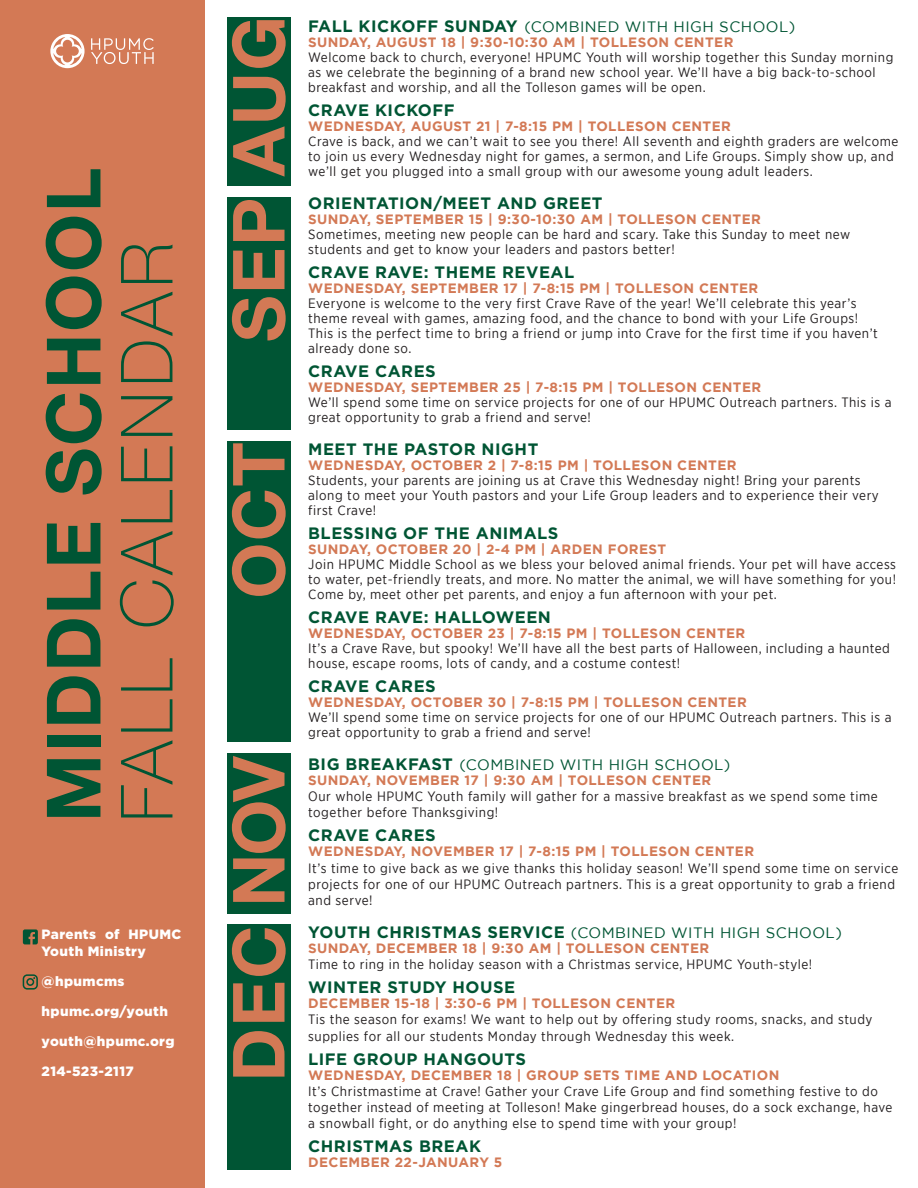
<style>
.page{position:relative;width:918px;height:1188px;background:#fff}
.page>*{position:absolute;margin:0;border:0;box-sizing:border-box;transform-origin:0 0}
.t1{font:700 75px "Helvetica Neue";letter-spacing:.02em;color:#005534}
.t2{font:100 72px "Helvetica Neue";letter-spacing:.055em;color:#005534}
.t3{font:700 16.5px "Gotham";letter-spacing:.03em;color:#005534}
.t4{font:15px "Gotham";letter-spacing:.03em;color:#005534}
.t5{font:13.5px/15px "Gotham Narrow";letter-spacing:.04em;color:#231f20}
.t6{font:13.5px "Gotham HTF Bold 2";letter-spacing:.03em;color:#d37955}
.t7{font:900 13.5px/16.5px "Gotham";letter-spacing:.03em;color:#fff}
.s1{font-weight:700;font-size:16.5px}
</style>
<div class="page">
<div style="left:227px;top:17px;width:64px;height:169px;background:#005534"></div>
<svg style="left:232px;top:20px;width:54px;height:157px"></svg>
<div style="left:227px;top:197px;width:64px;height:233px;background:#005534"></div>
<svg style="left:232px;top:200px;width:54px;height:141px"></svg>
<div style="left:227px;top:441px;width:64px;height:301px;background:#005534"></div>
<svg style="left:232px;top:443px;width:54px;height:153px"></svg>
<div style="left:227px;top:753px;width:64px;height:160px;background:#005534"></div>
<svg style="left:232px;top:756px;width:54px;height:146px"></svg>
<div style="left:227px;top:924px;width:64px;height:246px;background:#005534"></div>
<svg style="left:232px;top:928px;width:54px;height:149px"></svg>
<div style="left:0;top:0;width:204px;height:1188px;background:#d37955"></div>
<svg style="left:23px;top:929px;width:15px;height:15px"></svg>
<svg style="left:23px;top:974px;width:15px;height:16px"></svg>
<svg style="left:91px;top:38px;width:63px;height:26px"></svg>
<svg style="left:50px;top:34px;width:35px;height:34px"></svg>
<p class="t1" style="left:15px;top:822px;width:656px;rotate:-90deg">MIDDLE SCHOOL</p>
<p class="t2" style="left:92px;top:822px;width:581px;rotate:-90deg">FALL CALENDAR</p>
<p class="t7" style="left:42px;top:926px;width:141px">Parents of HPUMC<br>Youth Ministry</p>
<p class="t7" style="left:42px;top:972px;width:84px">@hpumcms</p>
<p class="t7" style="left:42px;top:1002px;width:128px">hpumc.org/youth</p>
<p class="t7" style="left:42px;top:1032px;width:134px">youth@hpumc.org</p>
<p class="t7" style="left:42px;top:1062px;width:94px">214-523-2117</p>
<p class="t4" style="left:308px;top:18px;width:489px"><span class="s1">FALL KICKOFF SUNDAY</span> (COMBINED WITH HIGH SCHOOL)</p>
<p class="t6" style="left:308px;top:34px;width:427px">SUNDAY, AUGUST 18 | 9:30-10:30 AM | TOLLESON CENTER</p>
<p class="t5" style="left:308px;top:50px;width:587px">Welcome back to church, everyone! HPUMC Youth will worship together this Sunday morning as we celebrate the beginning of a brand new school year. We’ll have a big back-to-school breakfast and worship, and all the Tolleson games will be open.</p>
<p class="t3" style="left:308px;top:101px;width:148px">CRAVE KICKOFF</p>
<p class="t6" style="left:308px;top:118px;width:424px">WEDNESDAY, AUGUST 21 | 7-8:15 PM | TOLLESON CENTER</p>
<p class="t5" style="left:308px;top:134px;width:592px">Crave is back, and we can’t wait to see you there! All seventh and eighth graders are welcome to join us every Wednesday night for games, a sermon, and Life Groups. Simply show up, and we’ll get you plugged into a small group with our awesome young adult leaders.</p>
<p class="t3" style="left:308px;top:194px;width:296px">ORIENTATION/MEET AND GREET</p>
<p class="t6" style="left:308px;top:211px;width:454px">SUNDAY, SEPTEMBER 15 | 9:30-10:30 AM | TOLLESON CENTER</p>
<p class="t5" style="left:308px;top:227px;width:543px">Sometimes, meeting new people can be hard and scary. Take this Sunday to meet new students and get to know your leaders and pastors better!</p>
<p class="t3" style="left:308px;top:263px;width:268px">CRAVE RAVE: THEME REVEAL</p>
<p class="t6" style="left:308px;top:280px;width:452px">WEDNESDAY, SEPTEMBER 17 | 7-8:15 PM | TOLLESON CENTER</p>
<p class="t5" style="left:308px;top:296px;width:571px">Everyone is welcome to the very first Crave Rave of the year! We’ll celebrate this year’s theme reveal with games, amazing food, and the chance to bond with your Life Groups!<br>This is the perfect time to bring a friend or jump into Crave for the first time if you haven’t already done so.</p>
<p class="t3" style="left:308px;top:362px;width:129px">CRAVE CARES</p>
<p class="t6" style="left:308px;top:379px;width:455px">WEDNESDAY, SEPTEMBER 25 | 7-8:15 PM | TOLLESON CENTER</p>
<p class="t5" style="left:308px;top:395px;width:585px">We’ll spend some time on service projects for one of our HPUMC Outreach partners. This is a great opportunity to grab a friend and serve!</p>
<p class="t3" style="left:308px;top:440px;width:232px">MEET THE PASTOR NIGHT</p>
<p class="t6" style="left:308px;top:457px;width:430px">WEDNESDAY, OCTOBER 2 | 7-8:15 PM | TOLLESON CENTER</p>
<p class="t5" style="left:308px;top:473px;width:572px">Students, your parents are joining us at Crave this Wednesday night! Bring your parents along to meet your Youth pastors and your Life Group leaders and to experience their very first Crave!</p>
<p class="t3" style="left:308px;top:524px;width:252px">BLESSING OF THE ANIMALS</p>
<p class="t6" style="left:308px;top:541px;width:359px">SUNDAY, OCTOBER 20 | 2-4 PM | ARDEN FOREST</p>
<p class="t5" style="left:308px;top:557px;width:589px;text-align:justify">Join HPUMC Middle School as we bless your beloved animal friends. Your pet will have access to water, pet-friendly treats, and more. No matter the animal, we will have something for you!<br>Come by, meet other pet parents, and enjoy a fun afternoon with your pet.</p>
<p class="t3" style="left:308px;top:608px;width:244px">CRAVE RAVE: HALLOWEEN</p>
<p class="t6" style="left:308px;top:625px;width:439px">WEDNESDAY, OCTOBER 23 | 7-8:15 PM | TOLLESON CENTER</p>
<p class="t5" style="left:308px;top:641px;width:583px">It’s a Crave Rave, but spooky! We’ll have all the best parts of Halloween, including a haunted house, escape rooms, lots of candy, and a costume contest!</p>
<p class="t3" style="left:308px;top:677px;width:129px">CRAVE CARES</p>
<p class="t6" style="left:308px;top:694px;width:440px">WEDNESDAY, OCTOBER 30 | 7-8:15 PM | TOLLESON CENTER</p>
<p class="t5" style="left:308px;top:710px;width:585px">We’ll spend some time on service projects for one of our HPUMC Outreach partners. This is a great opportunity to grab a friend and serve!</p>
<p class="t4" style="left:308px;top:756px;width:424px"><span class="s1">BIG BREAKFAST</span> (COMBINED WITH HIGH SCHOOL)</p>
<p class="t6" style="left:308px;top:772px;width:404px">SUNDAY, NOVEMBER 17 | 9:30 AM | TOLLESON CENTER</p>
<p class="t5" style="left:308px;top:788px;width:571px;line-height:16.2px">Our whole HPUMC Youth family will gather for a massive breakfast as we spend some time together before Thanksgiving!</p>
<p class="t3" style="left:308px;top:826px;width:129px">CRAVE CARES</p>
<p class="t6" style="left:308px;top:844px;width:447px">WEDNESDAY, NOVEMBER 17 | 7-8:15 PM | TOLLESON CENTER</p>
<p class="t5" style="left:308px;top:860px;width:592px;line-height:16.2px">It’s time to give back as we give thanks this holiday season! We’ll spend some time on service projects for one of our HPUMC Outreach partners. This is a great opportunity to grab a friend and serve!</p>
<p class="t4" style="left:308px;top:924px;width:535px"><span class="s1">YOUTH CHRISTMAS SERVICE</span> (COMBINED WITH HIGH SCHOOL)</p>
<p class="t6" style="left:308px;top:940px;width:403px">SUNDAY, DECEMBER 18 | 9:30 AM | TOLLESON CENTER</p>
<p class="t5" style="left:308px;top:957px;width:506px">Time to ring in the holiday season with a Christmas service, HPUMC Youth-style!</p>
<p class="t3" style="left:308px;top:978px;width:208px">WINTER STUDY HOUSE</p>
<p class="t6" style="left:308px;top:996px;width:368px">DECEMBER 15-18 | 3:30-6 PM | TOLLESON CENTER</p>
<p class="t5" style="left:308px;top:1011px;width:566px;line-height:16.2px">Tis the season for exams! We want to help out by offering study rooms, snacks, and study supplies for all our students Monday through Wednesday this week.</p>
<p class="t3" style="left:308px;top:1049px;width:219px">LIFE GROUP HANGOUTS</p>
<p class="t6" style="left:308px;top:1067px;width:473px">WEDNESDAY, DECEMBER 18 | GROUP SETS TIME AND LOCATION</p>
<p class="t5" style="left:308px;top:1083px;width:586px;line-height:16.2px">It’s Christmastime at Crave! Gather your Crave Life Group and find something festive to do together instead of meeting at Tolleson! Make gingerbread houses, do a sock exchange, have a snowball fight, or do anything else to spend time with your group!</p>
<p class="t3" style="left:308px;top:1137px;width:174px">CHRISTMAS BREAK</p>
<p class="t6" style="left:308px;top:1155px;width:196px">DECEMBER 22-JANUARY 5</p>
</div>
